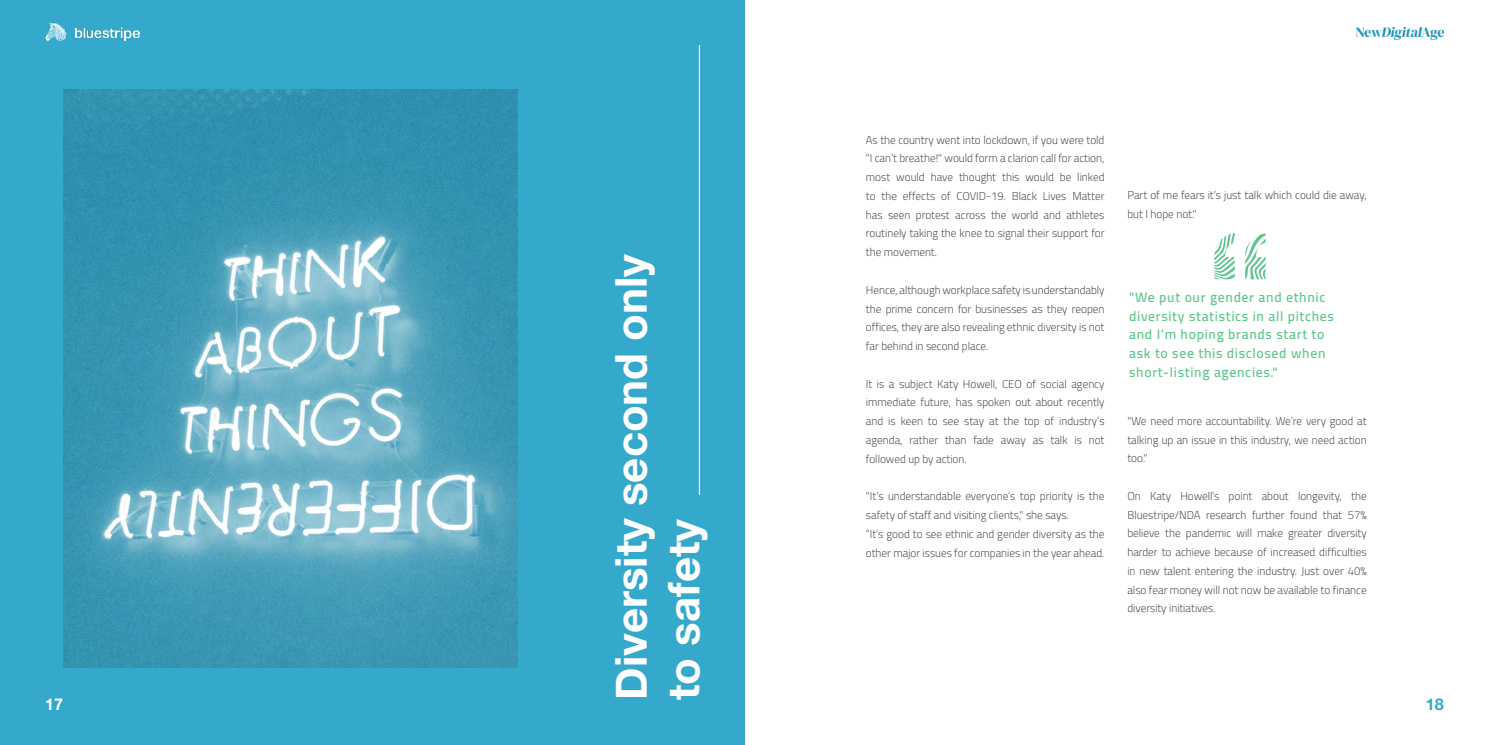
<style>
.page{position:relative;width:1489px;height:745px;background:#fff}
.page>*{position:absolute;margin:0;border:0;box-sizing:border-box;transform-origin:0 0}
.t1{font:700 43.75px/52.5px "Helvetica Neue";color:#fff}
.t2{font:700 16.25px "Helvetica Neue";color:#fff}
.t3{font:700 16.25px "Helvetica Neue";color:#35a9cc}
.t4{font:600 13.75px/18.8px "Cairo";letter-spacing:.05em;color:#60c78e}
.t5{font:300 11.25px/18.8px "Cairo";color:#343840;text-align:justify}
</style>
<div class="page">
<div style="left:0;top:0;width:744px;height:744px;background:#35a9cc"></div>
<hr style="left:698px;top:45px;width:2px;height:449px;background:#fff">
<svg style="left:1214px;top:233px;width:51px;height:46px"></svg>
<img style="left:1356px;top:27px;width:86px;height:13px">
<img style="left:45px;top:23px;width:22px;height:18px">
<img style="left:76px;top:27px;width:63px;height:14px">
<img style="left:64px;top:89px;width:453px;height:578px">
<p class="t5" style="left:865px;top:130px;width:240px">As the country went into lockdown, if you were told "I can’t breathe!" would form a clarion call for action, most would have thought this would be linked to the effects of COVID-19. Black Lives Matter has seen protest across the world and athletes routinely taking the knee to signal their support for the movement.</p>
<p class="t5" style="left:865px;top:280px;width:240px">Hence, although workplace safety is understandably the prime concern for businesses as they reopen offices, they are also revealing ethnic diversity is not far behind in second place.</p>
<p class="t5" style="left:865px;top:374px;width:240px">It is a subject Katy Howell, CEO of social agency immediate future, has spoken out about recently and is keen to see stay at the top of industry’s agenda, rather than fade away as talk is not followed up by action.</p>
<p class="t5" style="left:865px;top:486px;width:240px;text-align:left">"It’s understandable everyone’s top priority is the safety of staff and visiting clients," she says.<br>“It’s good to see ethnic and gender diversity as the other major issues for companies in the year ahead.</p>
<p class="t5" style="left:1127px;top:186px;width:241px">Part of me fears it’s just talk which could die away, but I hope not."</p>
<h1 class="t1" style="left:606px;top:699px;width:448px;rotate:-90deg">Diversity second only to safety</h1>
<p class="t4" style="left:1129px;top:287px;width:206px">"We put our gender and ethnic diversity statistics in all pitches and I’m hoping brands start to ask to see this disclosed when short-listing agencies."</p>
<p class="t5" style="left:1127px;top:411px;width:241px">"We need more accountability. We’re very good at talking up an issue in this industry, we need action too."</p>
<p class="t5" style="left:1127px;top:486px;width:241px">On Katy Howell’s point about longevity, the Bluestripe/NDA research further found that 57% believe the pandemic will make greater diversity harder to achieve because of increased difficulties in new talent entering the industry. Just over 40% also fear money will not now be available to finance diversity initiatives.</p>
<h2 class="t2" style="left:45px;top:691px;width:20px">17</h2>
<h2 class="t3" style="left:1425px;top:691px;width:20px">18</h2>
</div>
